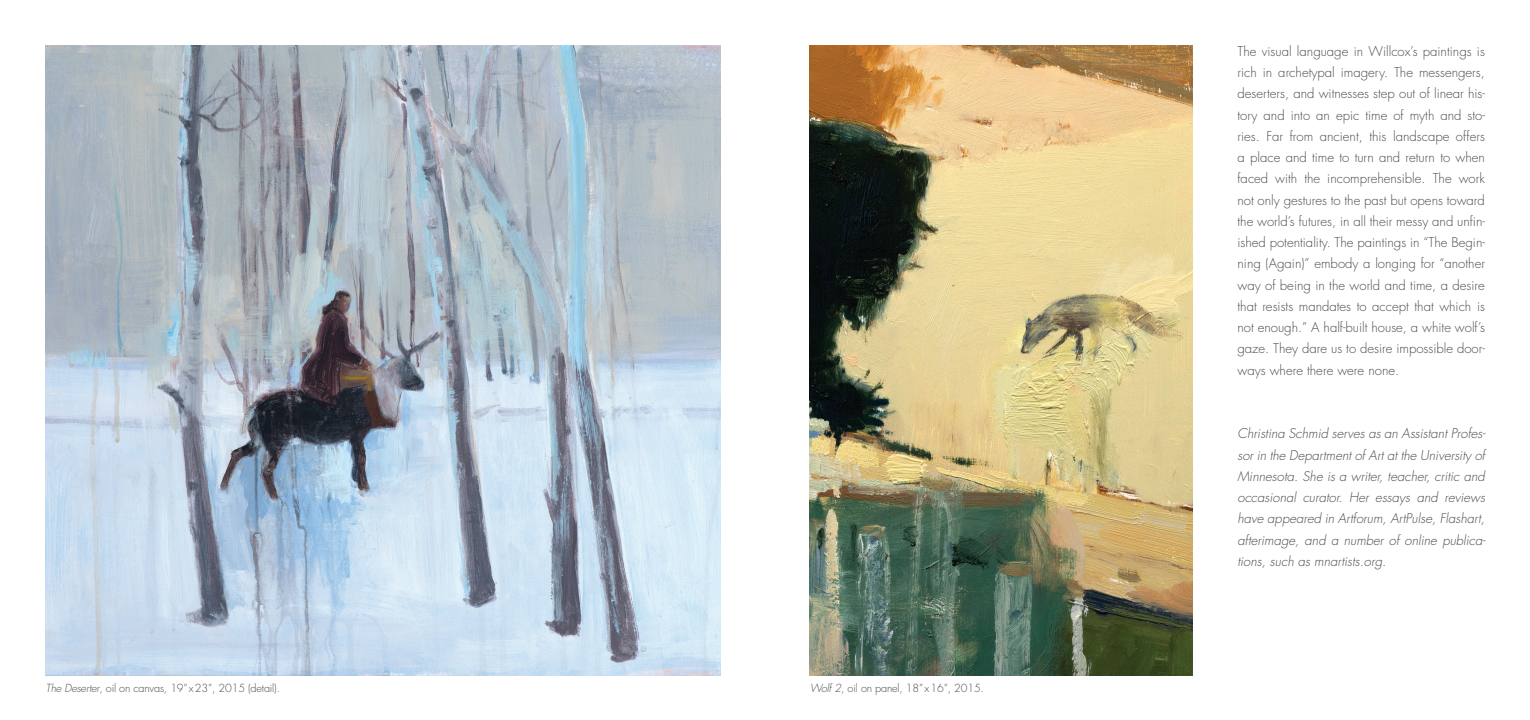
<style>
.page{position:relative;width:1530px;height:720px;background:#fff}
.page>*{position:absolute;margin:0;border:0;box-sizing:border-box;transform-origin:0 0}
.t1{font:300 13.12px/21.2px "Futura Std";color:#4b4c4d;text-align:justify}
.t2{font:italic 300 13.12px/21.2px "Futura Std";color:#4b4c4d;text-align:justify}
.t3{font:300 10.88px "Futura Std";letter-spacing:-.015em;color:#4b4c4d}
.s1{font-style:italic}
</style>
<div class="page">
<img style="left:46px;top:45px;width:675px;height:630px">
<img style="left:810px;top:45px;width:382px;height:630px">
<p class="t3" style="left:46px;top:681px;width:236px"><span class="s1">The Deserter</span>, oil on canvas, 19”x23”, 2015 (detail).</p>
<p class="t3" style="left:810px;top:681px;width:175px"><span class="s1">Wolf 2</span>, oil on panel, 18”x16”, 2015.</p>
<p class="t1" style="left:1238px;top:41px;width:249px">The visual language in Willcox’s paintings is rich in archetypal imagery. The messengers, deserters, and witnesses step out of linear his&shy;tory and into an epic time of myth and sto&shy;ries. Far from ancient, this landscape offers a place and time to turn and return to when faced with the incomprehensible. The work not only gestures to the past but opens toward the world’s futures, in all their messy and unfin&shy;ished potentiality. The paintings in “The Begin&shy;ning (Again)” embody a longing for “another way of being in the world and time, a desire that resists mandates to accept that which is not enough.” A half-built house, a white wolf’s gaze. They dare us to desire impossible door&shy;ways where there were none.</p>
<p class="t2" style="left:1238px;top:423px;width:249px">Christina Schmid serves as an Assistant Profes&shy;sor in the Department of Art at the University of Minnesota. She is a writer, teacher, critic and occasional curator. Her essays and reviews have appeared in Artforum, ArtPulse, Flashart, afterimage, and a number of online publica&shy;tions, such as mnartists.org.</p>
</div>
